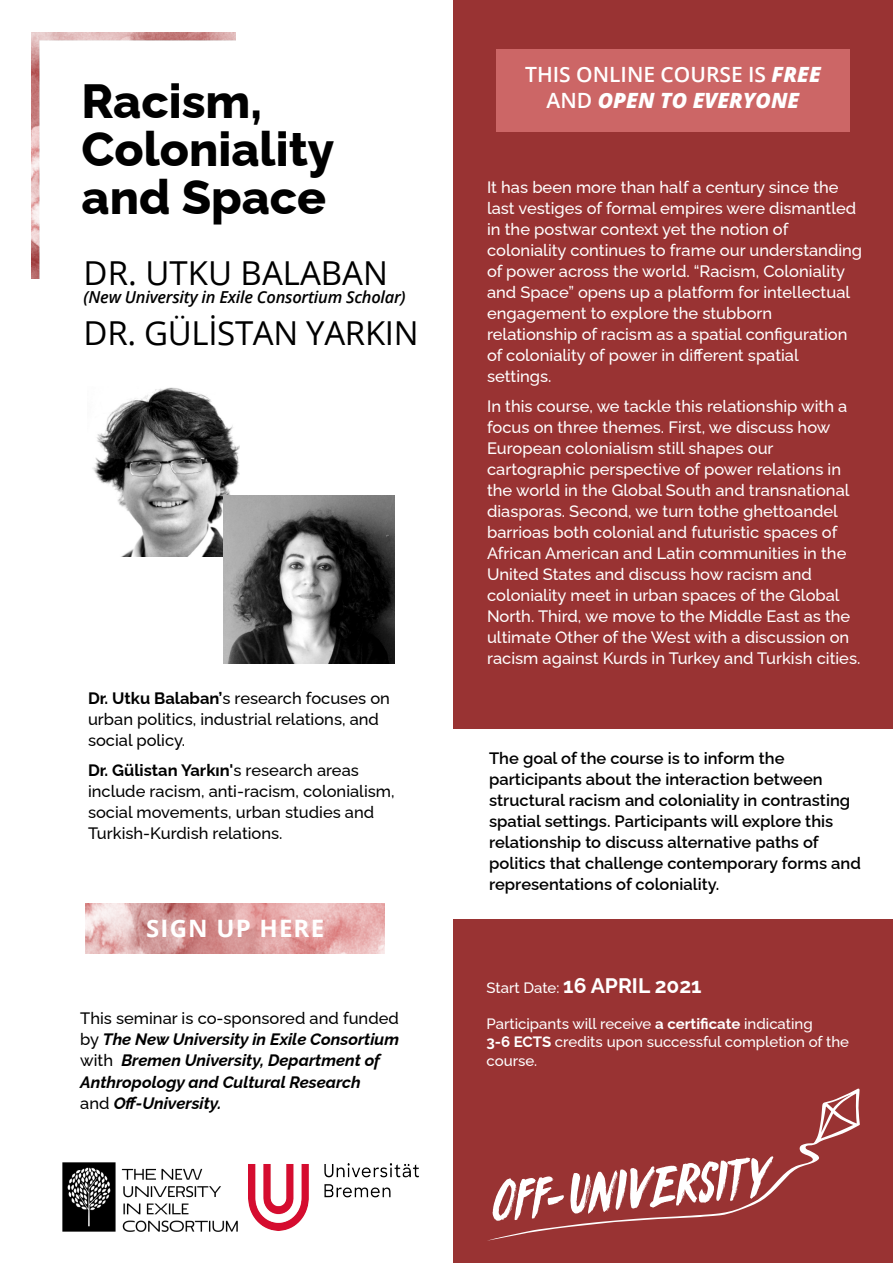
<style>
.page{position:relative;width:893px;height:1263px;background:#fff}
.page>*{position:absolute;margin:0;border:0;box-sizing:border-box;transform-origin:0 0}
.t1{font:800 48px/48px "Raleway";color:#000}
.t2{font:33px "Open Sans";letter-spacing:-.01em;color:#000}
.t3{font:700 24px "Open Sans";letter-spacing:.05em;color:#fff}
.t4{font:600 21px/25.5px "Open Sans";color:#fff;text-align:center}
.t5{font:700 21px "Raleway";color:#fff}
.t6{font:500 16.5px/21px "Raleway";color:#fff}
.t7{font:600 16.5px/21px "Raleway";color:#000}
.t8{font:500 16.5px/21px "Raleway";color:#000}
.t9{font:italic 700 16.5px/21px "Raleway";color:#000}
.t10{font:italic 600 16.5px "Open Sans";letter-spacing:-.015em;color:#000}
.t11{font:500 15px/18px "Raleway";color:#fff}
.s1{font-weight:700}
.s2{font-weight:500;font-style:normal}
.s3{font-weight:800;font-style:italic}
.s4{font-weight:500;font-size:15px}
</style>
<div class="page">
<div style="left:453px;top:0;width:440px;height:1263px;background:#933"></div>
<div style="left:496px;top:50px;width:354px;height:82px;background:#c66"></div>
<img style="left:248px;top:1164px;width:171px;height:66px">
<img style="left:63px;top:1162px;width:175px;height:69px">
<svg style="left:487px;top:1088px;width:373px;height:153px"></svg>
<svg style="left:493px;top:1156px;width:280px;height:65px"></svg>
<div style="left:447px;top:729px;width:446px;height:189px;background:#fff"></div>
<img style="left:86px;top:903px;width:298px;height:51px">
<img style="left:92px;top:387px;width:148px;height:169px">
<img style="left:223px;top:495px;width:172px;height:169px">
<img style="left:31px;top:32px;width:204px;height:247px">
<h1 class="t1" style="left:82px;top:77px;width:254px">Racism,<br>Coloniality and Space</h1>
<h2 class="t2" style="left:84px;top:260px;width:306px">DR. UTKU BALABAN</h2>
<p class="t10" style="left:84px;top:291px;width:324px">(New University in Exile Consortium Scholar)</p>
<h2 class="t2" style="left:84px;top:320px;width:337px">DR. GÜLİSTAN YARKIN</h2>
<p class="t8" style="left:88px;top:687px;width:303px"><span class="s1">Dr. Utku Balaban’</span>s research focuses on urban politics, industrial relations, and social policy.</p>
<p class="t8" style="left:88px;top:759px;width:308px"><span class="s1">Dr. Gülistan Yarkın'</span>s research areas include racism, anti-racism, colonialism, social movements, urban studies and Turkish-Kurdish relations.</p>
<h3 class="t3" style="left:146px;top:919px;width:180px">SIGN UP HERE</h3>
<p class="t9" style="left:80px;top:1008px;width:320px"><span class="s2">This seminar is co-sponsored and funded by</span> The New University in Exile Consortium <span class="s2">with</span> Bremen University, Department of Anthropology and Cultural Research<br><span class="s2">and</span> Off-University.</p>
<p class="t4" style="left:525px;top:64px;width:297px">THIS ONLINE COURSE IS <span class="s3">FREE<br></span>AND <span class="s3">OPEN TO EVERYONE</span></p>
<p class="t6" style="left:487px;top:177px;width:377px">It has been more than half a century since the last vestiges of formal empires were dismantled in the postwar context yet the notion of coloniality continues to frame our understanding of power across the world. “Racism, Coloniality and Space” opens up a platform for intellectual engagement to explore the stubborn relationship of racism as a spatial configuration of coloniality of power in different spatial settings.</p>
<p class="t6" style="left:487px;top:396px;width:375px">In this course, we tackle this relationship with a focus on three themes. First, we discuss how European colonialism still shapes our cartographic perspective of power relations in the world in the Global South and transnational diasporas. Second, we turn tothe ghettoandel barrioas both colonial and futuristic spaces of African American and Latin communities in the United States and discuss how racism and coloniality meet in urban spaces of the Global North. Third, we move to the Middle East as the ultimate Other of the West with a discussion on racism against Kurds in Turkey and Turkish cities.</p>
<p class="t7" style="left:489px;top:748px;width:373px">The goal of the course is to inform the participants about the interaction between structural racism and coloniality in contrasting spatial settings. Participants will explore this relationship to discuss alternative paths of politics that challenge contemporary forms and representations of coloniality.</p>
<p class="t5" style="left:486px;top:974px;width:217px"><span class="s4">Start Date:</span> 16 APRIL 2021</p>
<p class="t11" style="left:486px;top:1015px;width:364px">Participants will receive <span class="s1">a certificate</span> indicating<br><span class="s1">3-6 ECTS</span> credits upon successful completion of the course.</p>
</div>
